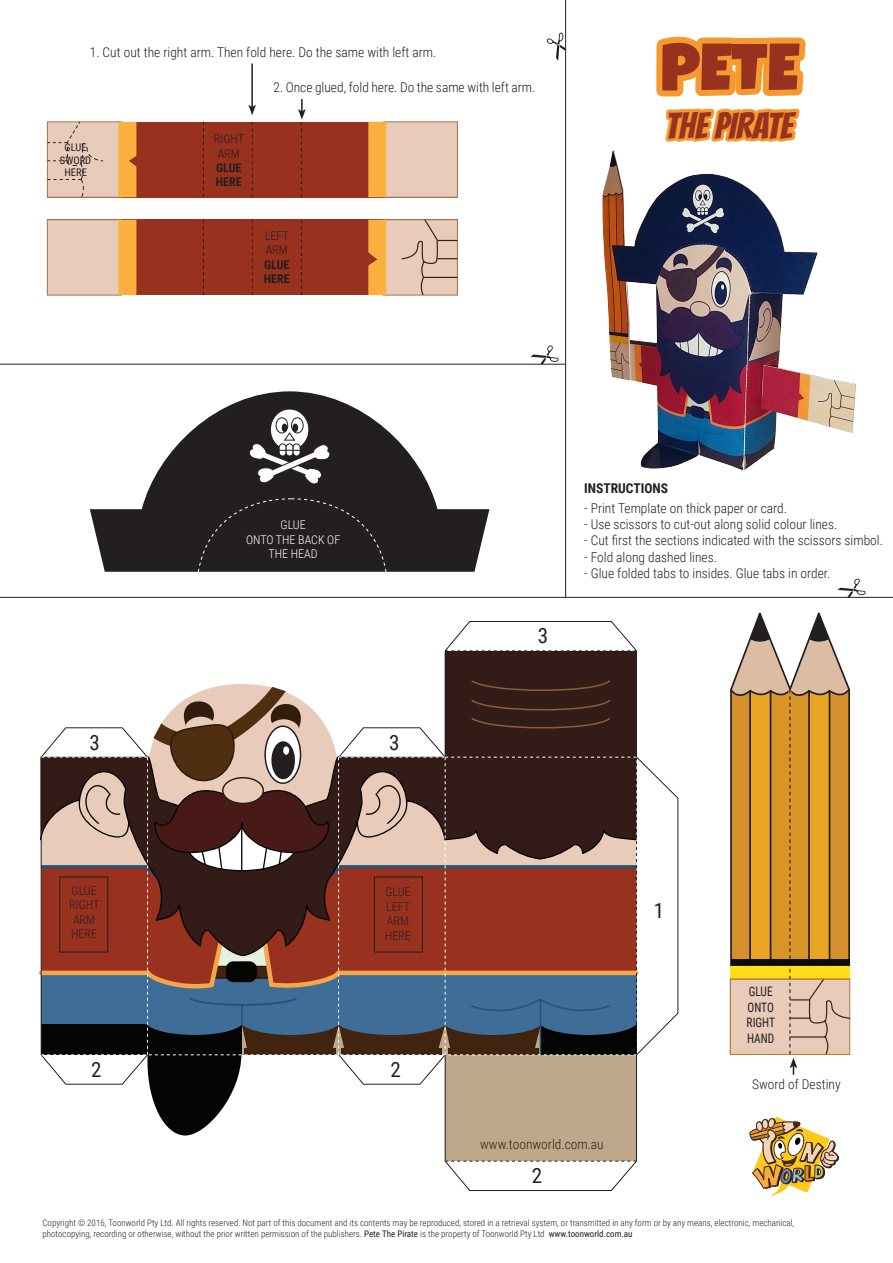
<style>
.page{position:relative;width:893px;height:1263px;background:#fff}
.page>*{position:absolute;margin:0;border:0;box-sizing:border-box;transform-origin:0 0}
.t1{font:66px "Luckiest Guy";color:#99311f}
.t2{font:36.75px "Bangers";color:#99311f}
.t3{font:21px "Roboto Condensed";color:#231f20}
.t4{font:300 13.5px "Roboto Condensed";color:#231f20}
.t5{font:300 13.5px "Roboto Condensed";color:#3a2111}
.t6{font:700 13.5px "Roboto Condensed";color:#231f20}
.t7{font:13.05px "Roboto Condensed";color:#231f20;scale:.87 1}
.t8{font:300 12px/14.4px "Roboto Condensed";color:#231f20}
.t9{font:300 12px/14.4px "Roboto Condensed";color:#fff;text-align:center}
.t10{font:700 12px "Roboto Condensed";color:#231f20}
.t11{font:10.5px "Roboto Condensed";color:#231f20}
.t12{font:300 9px/10.8px "Roboto Condensed";color:#231f20}
.s1{font-weight:400}
</style>
<div class="page">
<div style="left:47px;top:220px;width:410px;height:75px;background:#99311f"></div>
<div style="left:47px;top:122px;width:410px;height:75px;background:#99311f"></div>
<div style="left:47px;top:122px;width:75px;height:75px;background:#e8cbb9"></div>
<div style="left:47px;top:220px;width:75px;height:75px;background:#e8cbb9;border:1px solid #a47b54"></div>
<svg style="left:47px;top:121px;width:56px;height:76px"></svg>
<div style="left:118px;top:122px;width:18px;height:75px;background:#fbb03f"></div>
<div style="left:118px;top:220px;width:18px;height:75px;background:#fbb03f"></div>
<svg style="left:252px;top:122px;width:1px;height:75px"></svg>
<svg style="left:301px;top:220px;width:1px;height:75px"></svg>
<div style="left:383px;top:220px;width:75px;height:75px;background:#e8cbb9;border:1px solid #a47b54"></div>
<div style="left:383px;top:122px;width:75px;height:75px;background:#e8cbb9;border:1px solid #a47b54"></div>
<svg style="left:401px;top:219px;width:56px;height:77px"></svg>
<hr style="left:423px;top:277px;width:34px;height:1px;background:#3a2111">
<div style="left:368px;top:220px;width:18px;height:75px;background:#fbb03f"></div>
<div style="left:368px;top:122px;width:18px;height:75px;background:#fbb03f"></div>
<svg style="left:252px;top:220px;width:1px;height:75px"></svg>
<svg style="left:203px;top:220px;width:1px;height:75px"></svg>
<svg style="left:129px;top:152px;width:8px;height:20px"></svg>
<svg style="left:368px;top:249px;width:9px;height:20px"></svg>
<svg style="left:203px;top:122px;width:1px;height:75px"></svg>
<svg style="left:181px;top:621px;width:497px;height:570px"></svg>
<svg style="left:445px;top:1161px;width:191px;height:1px"></svg>
<svg style="left:446px;top:651px;width:190px;height:1px"></svg>
<hr style="left:445px;top:651px;width:1px;height:106px;background:#231f20">
<hr style="left:636px;top:651px;width:1px;height:106px;background:#231f20">
<hr style="left:636px;top:1055px;width:1px;height:106px;background:#231f20">
<hr style="left:445px;top:1055px;width:1px;height:106px;background:#231f20">
<svg style="left:39px;top:679px;width:602px;height:456px"></svg>
<svg style="left:749px;top:1116px;width:90px;height:81px"></svg>
<hr style="left:0;top:597px;width:893px;height:1px;background:#231f20">
<hr style="left:0;top:364px;width:566px;height:1px;background:#231f20">
<hr style="left:565px;top:0;width:1px;height:597px;background:#231f20">
<svg style="left:838px;top:579px;width:27px;height:18px"></svg>
<svg style="left:531px;top:345px;width:28px;height:19px"></svg>
<svg style="left:547px;top:33px;width:19px;height:28px"></svg>
<hr style="left:251px;top:64px;width:2px;height:43px;background:#231f20">
<svg style="left:248px;top:105px;width:8px;height:10px"></svg>
<svg style="left:298px;top:99px;width:8px;height:98px"></svg>
<svg style="left:729px;top:612px;width:122px;height:463px;background:#d1a662"></svg>
<hr style="left:730px;top:1054px;width:120px;height:1px;background:#bc812b">
<hr style="left:730px;top:979px;width:1px;height:75px;background:#bc812b">
<hr style="left:730px;top:979px;width:120px;height:1px;background:#bc812b">
<svg style="left:90px;top:391px;width:399px;height:181px;fill:#231f20"></svg>
<div style="left:198px;top:498px;width:188px;height:74px;background:#231f20"></div>
<svg style="left:270px;top:409px;width:39px;height:41px"></svg>
<div style="left:270px;top:408px;width:39px;height:43px;border:1px solid #231f20;border-radius:50%"></div>
<svg style="left:276px;top:418px;width:12px;height:15px"></svg>
<div style="left:276px;top:417px;width:12px;height:16px;border:1px solid #231f20;border-radius:50%"></div>
<svg style="left:292px;top:418px;width:11px;height:15px"></svg>
<div style="left:291px;top:417px;width:13px;height:16px;border:1px solid #231f20;border-radius:50%"></div>
<div style="left:282px;top:424px;width:5px;height:8px;background:#231f20;border-radius:50%"></div>
<div style="left:292px;top:424px;width:6px;height:8px;background:#231f20;border-radius:50%"></div>
<svg style="left:247px;top:432px;width:83px;height:54px"></svg>
<svg style="left:656px;top:36px;width:150px;height:104px"></svg>
<img style="left:602px;top:140px;width:254px;height:331px">
<div style="left:60px;top:877px;width:48px;height:75px;border:1px solid #231f20"></div>
<div style="left:374px;top:877px;width:49px;height:75px;border:1px solid #231f20"></div>
<p class="t4" style="left:90px;top:42px;width:348px">1. Cut out the right arm. Then fold here. Do the same with left arm.</p>
<p class="t11" style="left:65px;top:140px;width:24px">GLUE</p>
<p class="t11" style="left:60px;top:153px;width:33px">SWORD</p>
<p class="t11" style="left:64px;top:165px;width:24px">HERE</p>
<p class="t8" style="left:214px;top:131px;width:32px">RIGHT</p>
<p class="t8" style="left:218px;top:146px;width:24px">ARM</p>
<p class="t10" style="left:216px;top:159px;width:27px">GLUE</p>
<p class="t10" style="left:216px;top:174px;width:27px">HERE</p>
<p class="t4" style="left:273px;top:78px;width:263px">2. Once glued, fold here. Do the same with left arm.</p>
<p class="t8" style="left:265px;top:228px;width:25px">LEFT</p>
<p class="t8" style="left:266px;top:242px;width:24px">ARM</p>
<p class="t10" style="left:264px;top:256px;width:27px">GLUE</p>
<p class="t10" style="left:264px;top:270px;width:27px">HERE</p>
<p class="t1" style="left:661px;top:24px;width:140px">PETE</p>
<p class="t2" style="left:665px;top:98px;width:129px">THE PIRATE</p>
<p class="t9" style="left:281px;top:517px;width:27px">GLUE</p>
<p class="t9" style="left:246px;top:532px;width:96px">ONTO THE BACK OF<br>THE HEAD</p>
<p class="t3" style="left:89px;top:728px;width:12px">3</p>
<p class="t3" style="left:389px;top:727px;width:12px">3</p>
<p class="t8" style="left:69px;top:883px;width:32px">GLUE<br>RIGHT</p>
<p class="t8" style="left:73px;top:912px;width:24px">ARM</p>
<p class="t8" style="left:71px;top:926px;width:27px">HERE</p>
<p class="t8" style="left:385px;top:884px;width:27px">GLUE</p>
<p class="t8" style="left:386px;top:899px;width:25px">LEFT</p>
<p class="t8" style="left:387px;top:913px;width:24px">ARM</p>
<p class="t8" style="left:385px;top:928px;width:27px">HERE</p>
<p class="t3" style="left:91px;top:1054px;width:12px">2</p>
<p class="t3" style="left:391px;top:1054px;width:12px">2</p>
<p class="t3" style="left:538px;top:621px;width:12px">3</p>
<p class="t6" style="left:584px;top:478px;width:85px">INSTRUCTIONS</p>
<p class="t4" style="left:584px;top:499px;width:204px">- Print Template on thick paper or card.</p>
<p class="t4" style="left:584px;top:515px;width:255px">- Use scissors to cut-out along solid colour lines.</p>
<p class="t4" style="left:584px;top:531px;width:300px">- Cut first the sections indicated with the scissors simbol.</p>
<p class="t4" style="left:584px;top:547px;width:134px">- Fold along dashed lines.</p>
<p class="t4" style="left:584px;top:563px;width:248px">- Glue folded tabs to insides. Glue tabs in order.</p>
<p class="t3" style="left:654px;top:896px;width:12px">1</p>
<p class="t7" style="left:749px;top:982px;width:29px">GLUE</p>
<p class="t7" style="left:748px;top:998px;width:32px">ONTO</p>
<p class="t7" style="left:747px;top:1014px;width:34px">RIGHT</p>
<p class="t7" style="left:747px;top:1029px;width:33px">HAND</p>
<p class="t4" style="left:752px;top:1074px;width:90px">Sword of Destiny</p>
<p class="t5" style="left:480px;top:1135px;width:125px">www.toonworld.com.au</p>
<p class="t3" style="left:532px;top:1161px;width:12px">2</p>
<p class="t12" style="left:43px;top:1217px;width:753px">Copyright © 2016, Toonworld Pty Ltd. All rights reserved. Not part of this document and its contents may be reproduced, stored in a retrieval system, or transmitted in any form or by any means, electronic, mechanical, photocopying, recording or otherwise, without the prior written permission of the publishers. <span class="s1">Pete The Pirate</span> is the property of Toonworld Pty Ltd <span class="s1">www.toonworld.com.au</span></p>
</div>
